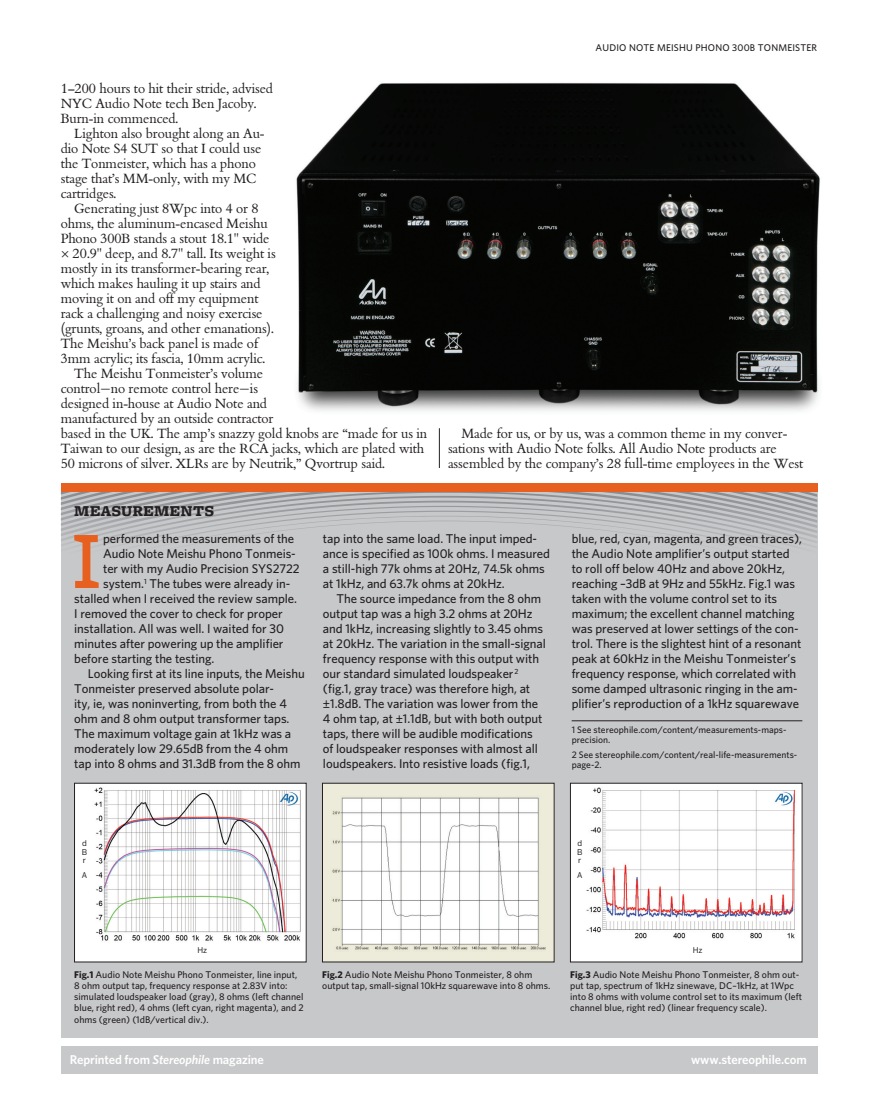
<style>
.page{position:relative;width:878px;height:1107px;background:#fff}
.page>*{position:absolute;margin:0;border:0;box-sizing:border-box;transform-origin:0 0}
.t1{font:500 84.75px "Freight Micro";color:#e7601f}
.t2{font:15.75px "Freight Micro Black SC";letter-spacing:.01em;color:#231f20}
.t3{font:13.05px/15px "Bembo BQ";letter-spacing:-.005em;color:#231f20}
.t4{font:500 12.75px/15px "Whitney";letter-spacing:-.005em;color:#231f20}
.t5{font:600 12.75px "Whitney";letter-spacing:-.01em;color:#fff}
.t6{font:500 9.75px/11.2px "Whitney";color:#231f20}
.t7{font:500 9.75px "Whitney";letter-spacing:.02em;color:#231f20}
.t8{font:500 9.45px/10.5px "Whitney";color:#231f20}
.t9{font:7.8px/8.2px "Benton Sans";color:#231f20;text-align:justify}
.s1{font-family:"Noto Sans";font-weight:400}
.s2{font-weight:700}
.s3{font-style:italic}
</style>
<div class="page">
<div style="left:61px;top:492px;width:756px;height:546px;background:#c7c8ca"></div>
<div style="left:61px;top:1046px;width:756px;height:28px;background:#c7c8ca"></div>
<img style="left:296px;top:82px;width:524px;height:374px">
<div style="left:61px;top:483px;width:756px;height:9px;background:#e7601f"></div>
<svg style="left:61px;top:492px;width:756px;height:52px"></svg>
<hr style="left:439px;top:428px;width:1px;height:40px;background:#231f20">
<hr style="left:571px;top:721px;width:231px;height:1px;background:#231f20">
<img style="left:76px;top:785px;width:228px;height:175px">
<div style="left:74px;top:783px;width:232px;height:179px;border:1px solid #231f20"></div>
<img style="left:324px;top:785px;width:228px;height:175px">
<div style="left:322px;top:783px;width:232px;height:179px;border:1px solid #231f20"></div>
<img style="left:572px;top:785px;width:228px;height:175px">
<div style="left:570px;top:783px;width:232px;height:179px;border:1px solid #231f20"></div>
<div style="left:118px;top:943px;width:169px;height:13px;background:#fff"></div>
<div style="left:613px;top:943px;width:169px;height:13px;background:#fff"></div>
<div style="left:78px;top:825px;width:13px;height:67px;background:#fff"></div>
<div style="left:573px;top:825px;width:13px;height:67px;background:#fff"></div>
<p class="t3" style="left:61px;top:81px;width:214px">1–200 hours to hit their stride, advised<br>NYC Audio Note tech Ben Jacoby.<br>Burn-in commenced.</p>
<p class="t3" style="left:61px;top:126px;width:205px;text-indent:14px">Lighton also brought along an Au&shy;dio Note S4 SUT so that I could use the Tonmeister, which has a phono stage that’s MM-only, with my MC cartridges.</p>
<p class="t3" style="left:74px;top:201px;width:186px">Generating just 8Wpc into 4 or 8</p>
<p class="t3" style="left:61px;top:216px;width:209px">ohms, the aluminum-encased Meishu</p>
<p class="t3" style="left:61px;top:231px;width:210px">Phono 300B stands a stout 18.1" wide</p>
<p class="t3" style="left:61px;top:246px;width:216px">× 20.9" deep, and 8.7" tall. Its weight is</p>
<p class="t3" style="left:61px;top:261px;width:210px">mostly in its transformer-bearing rear,</p>
<p class="t3" style="left:61px;top:276px;width:201px">which makes hauling it up stairs and</p>
<p class="t3" style="left:61px;top:291px;width:199px">moving it on and off my equipment</p>
<p class="t3" style="left:61px;top:306px;width:203px">rack a challenging and noisy exercise</p>
<p class="t3" style="left:61px;top:321px;width:214px">(grunts, groans, and other emanations).</p>
<p class="t3" style="left:61px;top:336px;width:199px">The Meishu’s back panel is made of</p>
<p class="t3" style="left:61px;top:351px;width:206px">3mm acrylic; its fascia, 10mm acrylic.</p>
<p class="t3" style="left:74px;top:366px;width:190px">The Meishu Tonmeister’s volume</p>
<p class="t3" style="left:61px;top:381px;width:199px">control—no remote control here—is</p>
<p class="t3" style="left:61px;top:396px;width:208px">designed in-house at Audio Note and</p>
<p class="t3" style="left:61px;top:411px;width:214px">manufactured by an outside contractor</p>
<p class="t3" style="left:61px;top:426px;width:368px">based in the UK. The amp’s snazzy gold knobs are “made for us in</p>
<p class="t3" style="left:61px;top:441px;width:365px">Taiwan to our design, as are the RCA jacks, which are plated with</p>
<p class="t3" style="left:61px;top:456px;width:325px">50 microns of silver. XLRs are by Neutrik,” Qvortrup said.</p>
<p class="t2" style="left:74px;top:502px;width:141px">MEASUREMENTS</p>
<p class="t7" style="left:595px;top:42px;width:223px">AUDIO NOTE MEISHU PHONO 300B TONMEISTER</p>
<p class="t3" style="left:448px;top:426px;width:357px;text-indent:14px">Made for us, or by us, was a common theme in my conver&shy;sations with Audio Note folks. All Audio Note products are assembled by the company’s 28 full-time employees in the West</p>
<h1 class="t1" style="left:71px;top:514px;width:31px">I</h1>
<p class="t4" style="left:103px;top:531px;width:193px">performed the measurements of the</p>
<p class="t4" style="left:103px;top:546px;width:194px">Audio Note Meishu Phono Tonmeis-</p>
<p class="t4" style="left:103px;top:561px;width:198px">ter with my Audio Precision SYS2722</p>
<p class="t4" style="left:103px;top:576px;width:189px">system.<sup>1</sup> The tubes were already in-</p>
<p class="t4" style="left:74px;top:591px;width:224px">stalled when I received the review sample.</p>
<p class="t4" style="left:74px;top:606px;width:210px">I removed the cover to check for proper</p>
<p class="t4" style="left:74px;top:621px;width:211px">installation. All was well. I waited for 30</p>
<p class="t4" style="left:74px;top:636px;width:211px">minutes after powering up the amplifier</p>
<p class="t4" style="left:74px;top:651px;width:141px">before starting the testing.</p>
<p class="t4" style="left:88px;top:666px;width:218px">Looking first at its line inputs, the Meishu</p>
<p class="t4" style="left:74px;top:681px;width:201px">Tonmeister preserved absolute polar-</p>
<p class="t4" style="left:74px;top:696px;width:214px">ity, ie, was noninverting, from both the 4</p>
<p class="t4" style="left:74px;top:711px;width:217px">ohm and 8 ohm output transformer taps.</p>
<p class="t4" style="left:74px;top:726px;width:218px">The maximum voltage gain at 1kHz was a</p>
<p class="t4" style="left:74px;top:741px;width:215px">moderately low 29.65dB from the 4 ohm</p>
<p class="t4" style="left:74px;top:756px;width:228px">tap into 8 ohms and 31.3dB from the 8 ohm</p>
<p class="t4" style="left:323px;top:531px;width:229px">tap into the same load. The input imped&shy;ance is specified as 100k ohms. I measured a still-high 77k ohms at 20Hz, 74.5k ohms at 1kHz, and 63.7k ohms at 20kHz.</p>
<p class="t4" style="left:323px;top:591px;width:224px;text-indent:14px">The source impedance from the 8 ohm output tap was a high 3.2 ohms at 20Hz and 1kHz, increasing slightly to 3.45 ohms at 20kHz. The variation in the small-signal frequency response with this output with our standard simulated loudspeaker<sup>2 </sup>(fig.1, gray trace) was therefore high, at <span class="s1">±</span>1.8dB. The variation was lower from the 4 ohm tap, at <span class="s1">±</span>1.1dB, but with both output taps, there will be audible modifications of loudspeaker responses with almost all loudspeakers. Into resistive loads (fig.1,</p>
<p class="t4" style="left:571px;top:531px;width:232px">blue, red, cyan, magenta, and green traces), the Audio Note amplifier’s output started to roll off below 40Hz and above 20kHz, reaching –3dB at 9Hz and 55kHz. Fig.1 was taken with the volume control set to its maximum; the excellent channel matching was preserved at lower settings of the con&shy;trol. There is the slightest hint of a resonant peak at 60kHz in the Meishu Tonmeister’s frequency response, which correlated with some damped ultrasonic ringing in the am&shy;plifier’s reproduction of a 1kHz squarewave</p>
<p class="t8" style="left:571px;top:724px;width:216px">1 See stereophile.com/content/measurements-maps&shy;precision.</p>
<p class="t8" style="left:571px;top:749px;width:227px">2 See stereophile.com/content/real-life-measurements&shy;page-2.</p>
<p class="t9" style="left:82px;top:839px;width:7px">d B r</p>
<p class="t9" style="left:82px;top:871px;width:7px">A</p>
<p class="t9" style="left:577px;top:839px;width:7px">d B r</p>
<p class="t9" style="left:577px;top:871px;width:7px">A</p>
<p class="t9" style="left:197px;top:946px;width:11px">Hz</p>
<p class="t9" style="left:692px;top:946px;width:11px">Hz</p>
<p class="t6" style="left:74px;top:968px;width:231px"><span class="s2">Fig.1</span> Audio Note Meishu Phono Tonmeister, line input, 8 ohm output tap, frequency response at 2.83V into: simulated loudspeaker load (gray), 8 ohms (left channel blue, right red), 4 ohms (left cyan, right magenta), and 2 ohms (green) (1dB/vertical div.).</p>
<p class="t6" style="left:570px;top:968px;width:233px"><span class="s2">Fig.3</span> Audio Note Meishu Phono Tonmeister, 8 ohm out&shy;put tap, spectrum of 1kHz sinewave, DC–1kHz, at 1Wpc into 8 ohms with volume control set to its maximum (left channel blue, right red) (linear frequency scale).</p>
<p class="t6" style="left:322px;top:968px;width:230px"><span class="s2">Fig.2</span> Audio Note Meishu Phono Tonmeister, 8 ohm output tap, small-signal 10kHz squarewave into 8 ohms.</p>
<p class="t5" style="left:70px;top:1052px;width:196px">Reprinted from <span class="s3">Stereophile</span> magazine</p>
<p class="t5" style="left:691px;top:1052px;width:117px">www.stereophile.com</p>
</div>
